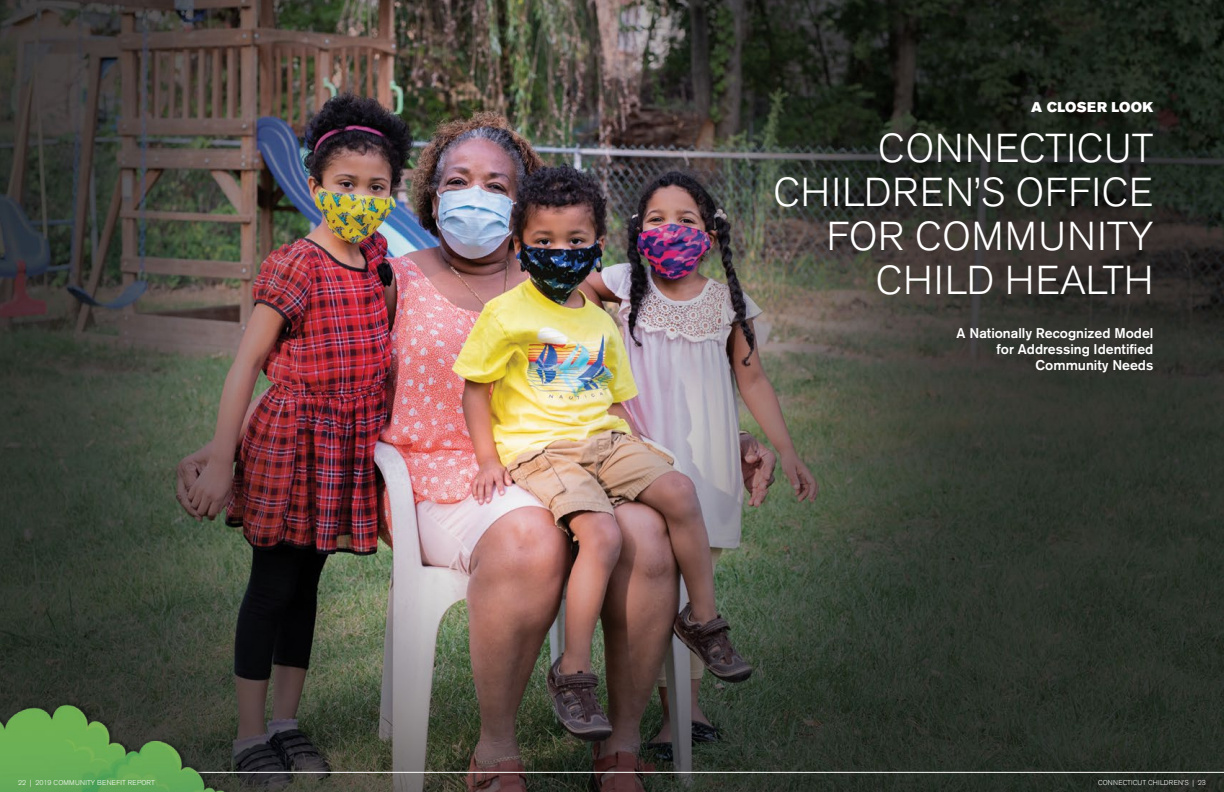
<style>
.page{position:relative;width:1224px;height:792px;background:#fff}
.page>*{position:absolute;margin:0;border:0;box-sizing:border-box;transform-origin:0 0}
.t1{font:300 40px/44px "Akzidenz Grotesk BE";letter-spacing:.02em;color:#fff;text-align:right}
.t2{font:500 14px/16px "Akzidenz Grotesk BE";color:#fff;text-align:right}
.t3{font:14px "Akzidenz Grotesk BE Super";letter-spacing:.03em;color:#fff}
.t4{font:300 7px "Akzidenz Grotesk BE";letter-spacing:.02em;color:#fff}
</style>
<div class="page">
<img style="left:0;top:0;width:1224px;height:792px">
<hr style="left:0;top:772px;width:1224px;height:1px;background:#fff">
<img style="left:0;top:696px;width:249px;height:96px">
<p class="t4" style="left:18px;top:778px;width:138px">22 | 2019 COMMUNITY BENEFIT REPORT</p>
<p class="t3" style="left:1031px;top:99px;width:124px">A CLOSER LOOK</p>
<h1 class="t1" style="left:773px;top:127px;width:382px">CONNECTICUT<br>CHILDREN’S OFFICE<br>FOR COMMUNITY<br>CHILD HEALTH</h1>
<p class="t2" style="left:957px;top:325px;width:198px">A Nationally Recognized Model for Addressing Identified<br>Community Needs</p>
<p class="t4" style="left:1098px;top:778px;width:109px">CONNECTICUT CHILDREN’S | 23</p>
</div>
